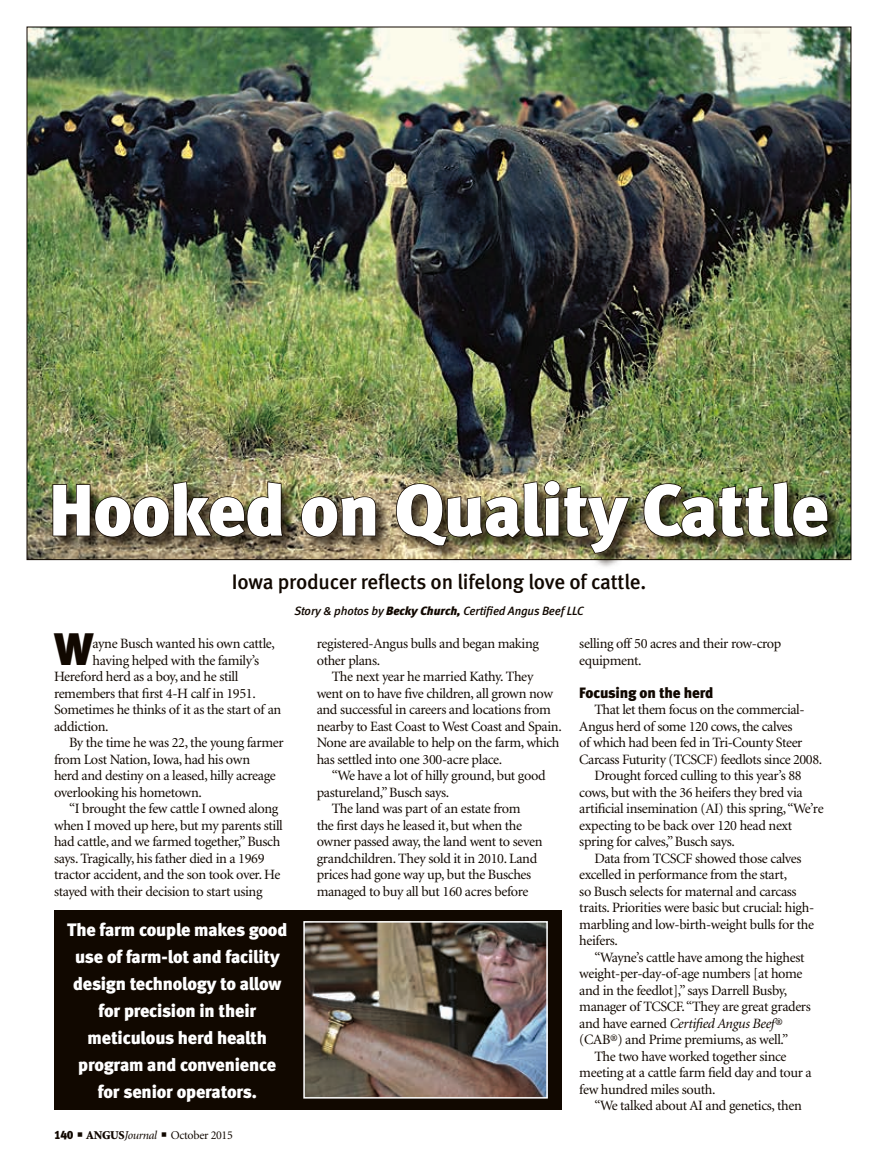
<style>
.page{position:relative;width:878px;height:1168px;background:#fff}
.page>*{position:absolute;margin:0;border:0;box-sizing:border-box;transform-origin:0 0}
.headline{font:72.75px "Meta Black LF";letter-spacing:-.01em;color:#fff}
.Drop_Cap{font:45.45px "Meta Black LF";color:#110800}
.deck{font:21px "Meta Medium LF";letter-spacing:-.01em;color:#110800}
.reverse_pull_quote{font:18px/27px "Meta Black LF";letter-spacing:-.01em;color:#fff;text-align:center}
.subhead{font:15px "Meta Black LF";letter-spacing:-.01em;color:#110800}
.body_text{font:14.25px/16.5px "Minion";letter-spacing:-.025em;color:#110800}
.Drop_Cap-2{font:14.25px "Minion";letter-spacing:-.025em;color:#110800}
.byline{font:italic 12px "Meta Medium LF";letter-spacing:-.01em;color:#110800}
.t1{font:12px "Minion";letter-spacing:-.025em;color:#110800}
.s1{font-family:"Meta Black LF"}
.s2{font-weight:900}
.s3{font-style:italic}
</style>
<div class="page">
<div style="left:54px;top:910px;width:507px;height:199px;background:#110800"></div>
<img style="left:306px;top:924px;width:239px;height:171px">
<div style="left:303px;top:921px;width:245px;height:177px;border:2px solid #fff"></div>
<img style="left:29px;top:29px;width:820px;height:529px">
<div style="left:52px;top:480px;width:791px;height:89px;background:#110800;opacity:.75"></div>
<img style="left:52px;top:480px;width:232px;height:58px">
<svg style="left:300px;top:495px;width:77px;height:43px;background:#5d523c"></svg>
<img style="left:395px;top:479px;width:235px;height:75px">
<img style="left:642px;top:480px;width:187px;height:59px">
<p class="headline" style="left:49px;top:466px;width:781px">Hooked on Quality Cattle</p>
<p class="deck" style="left:232px;top:570px;width:416px">Iowa producer reflects on lifelong love of cattle.</p>
<p class="byline" style="left:294px;top:603px;width:291px">Story &amp; photos by <span class="s1">Becky Church,</span> Certified Angus Beef LLC</p>
<p class="Drop_Cap" style="left:54px;top:621px;width:41px">W</p>
<p class="Drop_Cap-2" style="left:93px;top:636px;width:184px">ayne Busch wanted his own cattle,</p>
<p class="Drop_Cap-2" style="left:93px;top:653px;width:168px">having helped with the family’s</p>
<p class="Drop_Cap-2" style="left:54px;top:669px;width:186px">Hereford herd as a boy, and he still</p>
<p class="Drop_Cap-2" style="left:54px;top:686px;width:203px">remembers that first 4-H calf in 1951.</p>
<p class="Drop_Cap-2" style="left:54px;top:702px;width:229px">Sometimes he thinks of it as the start of an</p>
<p class="Drop_Cap-2" style="left:54px;top:719px;width:56px">addiction.</p>
<p class="body_text" style="left:54px;top:735px;width:231px;text-indent:15px">By the time he was 22, the young farmer from Lost Nation, Iowa, had his own<br>herd and destiny on a leased, hilly acreage overlooking his hometown.</p>
<p class="body_text" style="left:54px;top:801px;width:230px;text-indent:15px">“I brought the few cattle I owned along when I moved up here, but my parents still had cattle, and we farmed together,” Busch says. Tragically, his father died in a 1969 tractor accident, and the son took over. He stayed with their decision to start using</p>
<p class="reverse_pull_quote" style="left:67px;top:916px;width:221px">The farm couple makes good use of farm-lot and facility design technology to allow for precision in their meticulous herd health program and convenience for senior operators.</p>
<p class="t1" style="left:54px;top:1129px;width:180px"><span class="s1">140</span> ■ <span class="s2">ANGUS</span><span class="s3">Journal</span> ■ October 2015</p>
<p class="body_text" style="left:316px;top:636px;width:224px">registered-Angus bulls and began making other plans.</p>
<p class="body_text" style="left:316px;top:669px;width:246px;text-indent:15px">The next year he married Kathy. They went on to have five children, all grown now and successful in careers and locations from nearby to East Coast to West Coast and Spain.<br>None are available to help on the farm, which has settled into one 300-acre place.</p>
<p class="body_text" style="left:316px;top:768px;width:230px;text-indent:15px">“We have a lot of hilly ground, but good pastureland,” Busch says.</p>
<p class="body_text" style="left:316px;top:801px;width:227px;text-indent:15px">The land was part of an estate from<br>the first days he leased it, but when the owner passed away, the land went to seven grandchildren. They sold it in 2010. Land prices had gone way up, but the Busches managed to buy all but 160 acres before</p>
<p class="body_text" style="left:579px;top:636px;width:203px">selling off 50 acres and their row-crop equipment.</p>
<p class="subhead" style="left:579px;top:683px;width:135px">Focusing on the herd</p>
<p class="body_text" style="left:579px;top:702px;width:244px;text-indent:15px">That let them focus on the commercial-Angus herd of some 120 cows, the calves<br>of which had been fed in Tri-County Steer Carcass Futurity (TCSCF) feedlots since 2008.</p>
<p class="body_text" style="left:579px;top:768px;width:246px;text-indent:15px">Drought forced culling to this year’s 88 cows, but with the 36 heifers they bred via artificial insemination (AI) this spring, “We’re expecting to be back over 120 head next spring for calves,” Busch says.</p>
<p class="body_text" style="left:579px;top:850px;width:236px;text-indent:15px">Data from TCSCF showed those calves excelled in performance from the start,<br>so Busch selects for maternal and carcass traits. Priorities were basic but crucial: high&shy;marbling and low-birth-weight bulls for the heifers.</p>
<p class="body_text" style="left:579px;top:949px;width:233px;text-indent:15px">“Wayne’s cattle have among the highest weight-per-day-of-age numbers [at home and in the feedlot],” says Darrell Busby, manager of TCSCF. “They are great graders and have earned <span class="s3">Certified Angus Beef® </span>(CAB®) and Prime premiums, as well.”</p>
<p class="body_text" style="left:579px;top:1048px;width:234px;text-indent:15px">The two have worked together since meeting at a cattle farm field day and tour a few hundred miles south.</p>
<p class="body_text" style="left:594px;top:1098px;width:209px">“We talked about AI and genetics, then</p>
</div>
